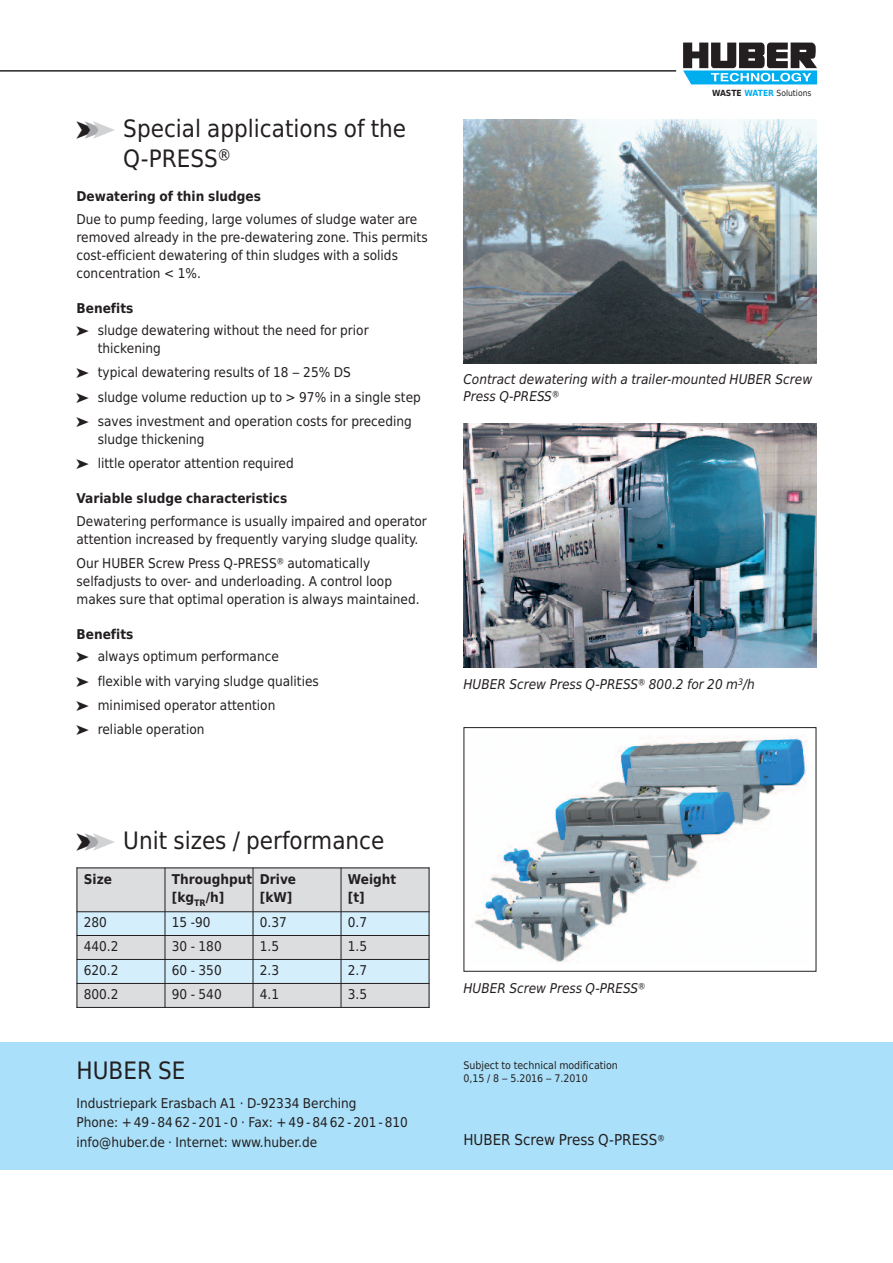
<style>
.page{position:relative;width:893px;height:1263px;background:#fff}
.page>*{position:absolute;margin:0;border:0;box-sizing:border-box;transform-origin:0 0}
.t1{font:24px/30px "Huber Tec";color:#231f20}
.t2{font:15px "Huber Tec";color:#231f20}
.t3{font:13.5px/18px "Huber Tec";color:#231f20}
.t4{font:italic 13.5px/16.5px "Huber Tec";color:#231f20}
.t5{font:700 13.5px/18px "Huber Tec";color:#231f20}
.t6{font:10.5px/13.5px "Huber Tec";color:#231f20}
.t7{font:8.55px "Huber Tec";color:#231f20}
.s1{color:#a8a9ad}
.s2{color:#d1d2d4}
.s3{font-weight:700}
.s4{font-weight:700;color:#00aeef}
.s5{font-size:13.5px}
</style>
<div class="page">
<svg style="left:683px;top:43px;width:134px;height:41px"></svg>
<hr style="left:0;top:71px;width:676px;height:1px;background:#231f20">
<div style="left:0;top:1042px;width:893px;height:127px;background:#aae0f9"></div>
<div style="left:77px;top:867px;width:88px;height:45px;background:#dcdddf"></div>
<div style="left:165px;top:867px;width:88px;height:45px;background:#dcdddf"></div>
<div style="left:253px;top:867px;width:88px;height:45px;background:#dcdddf"></div>
<div style="left:341px;top:867px;width:88px;height:45px;background:#dcdddf"></div>
<div style="left:77px;top:912px;width:88px;height:23px;background:#d4effb"></div>
<div style="left:165px;top:912px;width:88px;height:23px;background:#d4effb"></div>
<div style="left:253px;top:912px;width:88px;height:23px;background:#d4effb"></div>
<div style="left:341px;top:912px;width:88px;height:23px;background:#d4effb"></div>
<div style="left:77px;top:935px;width:88px;height:24px;background:#dcdddf"></div>
<div style="left:165px;top:935px;width:88px;height:24px;background:#dcdddf"></div>
<div style="left:253px;top:935px;width:88px;height:24px;background:#dcdddf"></div>
<div style="left:341px;top:935px;width:88px;height:24px;background:#dcdddf"></div>
<div style="left:77px;top:959px;width:88px;height:24px;background:#d4effb"></div>
<div style="left:165px;top:959px;width:88px;height:24px;background:#d4effb"></div>
<div style="left:253px;top:959px;width:88px;height:24px;background:#d4effb"></div>
<div style="left:341px;top:959px;width:88px;height:24px;background:#d4effb"></div>
<div style="left:77px;top:983px;width:88px;height:25px;background:#dcdddf"></div>
<div style="left:165px;top:983px;width:88px;height:25px;background:#dcdddf"></div>
<div style="left:253px;top:983px;width:88px;height:25px;background:#dcdddf"></div>
<div style="left:341px;top:983px;width:88px;height:25px;background:#dcdddf"></div>
<hr style="left:77px;top:867px;width:1px;height:141px;background:#231f20">
<hr style="left:165px;top:867px;width:1px;height:141px;background:#231f20">
<hr style="left:253px;top:867px;width:1px;height:141px;background:#231f20">
<hr style="left:341px;top:867px;width:1px;height:141px;background:#231f20">
<hr style="left:429px;top:867px;width:1px;height:141px;background:#231f20">
<hr style="left:77px;top:867px;width:352px;height:1px;background:#231f20">
<hr style="left:77px;top:911px;width:352px;height:1px;background:#231f20">
<hr style="left:77px;top:935px;width:352px;height:1px;background:#231f20">
<hr style="left:77px;top:959px;width:352px;height:1px;background:#231f20">
<hr style="left:77px;top:983px;width:352px;height:1px;background:#231f20">
<hr style="left:77px;top:1007px;width:352px;height:1px;background:#231f20">
<img style="left:463px;top:119px;width:353px;height:245px">
<img style="left:463px;top:423px;width:353px;height:245px">
<img style="left:471px;top:736px;width:336px;height:227px">
<div style="left:463px;top:727px;width:353px;height:245px;border:1px solid #231f20"></div>
<h1 class="t1" style="left:123px;top:114px;width:284px;text-indent:-47px">➤<span class="s1">➤</span><span class="s2">➤</span> Special applications of the<br>Q-PRESS®</h1>
<p class="t5" style="left:77px;top:188px;width:186px">Dewatering of thin sludges</p>
<p class="t3" style="left:77px;top:210px;width:353px">Due to pump feeding, large volumes of sludge water are removed already in the pre-dewatering zone. This permits cost-efficient dewatering of thin sludges with a solids concentration &lt; 1%.</p>
<p class="t5" style="left:77px;top:299px;width:58px">Benefits</p>
<p class="t3" style="left:98px;top:321px;width:272px;text-indent:-21px">➤ sludge dewatering without the need for prior thickening</p>
<p class="t3" style="left:77px;top:360px;width:346px;line-height:24.5px">➤ typical dewatering results of 18 – 25% DS<br>➤ sludge volume reduction up to &gt; 97% in a single step ➤ saves investment and operation costs for preceding</p>
<p class="t3" style="left:77px;top:427px;width:219px;line-height:24.5px;text-indent:21px">sludge thickening<br>➤ little operator attention required</p>
<p class="t5" style="left:77px;top:490px;width:212px">Variable sludge characteristics</p>
<p class="t3" style="left:77px;top:512px;width:352px">Dewatering performance is usually impaired and operator attention increased by frequently varying sludge quality.</p>
<p class="t3" style="left:77px;top:554px;width:345px">Our HUBER Screw Press Q-PRESS® automatically selfadjusts to over- and underloading. A control loop makes sure that optimal operation is always maintained.</p>
<p class="t5" style="left:77px;top:625px;width:58px">Benefits</p>
<p class="t3" style="left:77px;top:644px;width:244px;line-height:24.5px">➤ always optimum performance<br>➤ flexible with varying sludge qualities ➤ minimised operator attention<br>➤ reliable operation</p>
<p class="t7" style="left:712px;top:86px;width:101px"><span class="s3">WASTE</span> <span class="s4">WATER</span> Solutions</p>
<p class="t4" style="left:463px;top:372px;width:350px">Contract dewatering with a trailer-mounted HUBER Screw<br>Press Q-PRESS®</p>
<p class="t4" style="left:463px;top:676px;width:293px">HUBER Screw Press Q-PRESS® 800.2 for 20 m<sup>3</sup>/h</p>
<h1 class="t1" style="left:77px;top:826px;width:309px">➤<span class="s1">➤</span><span class="s2">➤</span> Unit sizes / performance</h1>
<p class="t5" style="left:84px;top:871px;width:30px">Size</p>
<p class="t5" style="left:172px;top:871px;width:82px">Throughput [kg<sub>TR</sub>/h]</p>
<p class="t5" style="left:260px;top:871px;width:38px">Drive [kW]</p>
<p class="t5" style="left:348px;top:871px;width:50px">Weight [t]</p>
<p class="t3" style="left:84px;top:913px;width:25px">280</p>
<p class="t3" style="left:172px;top:913px;width:40px">15 -90</p>
<p class="t3" style="left:260px;top:913px;width:29px">0.37</p>
<p class="t3" style="left:348px;top:913px;width:21px">0.7</p>
<p class="t3" style="left:84px;top:937px;width:36px">440.2</p>
<p class="t3" style="left:172px;top:937px;width:51px">30 - 180</p>
<p class="t3" style="left:260px;top:937px;width:21px">1.5</p>
<p class="t3" style="left:348px;top:937px;width:21px">1.5</p>
<p class="t3" style="left:84px;top:961px;width:36px">620.2</p>
<p class="t3" style="left:172px;top:961px;width:51px">60 - 350</p>
<p class="t3" style="left:260px;top:961px;width:21px">2.3</p>
<p class="t3" style="left:348px;top:961px;width:21px">2.7</p>
<p class="t3" style="left:84px;top:985px;width:36px">800.2</p>
<p class="t3" style="left:172px;top:985px;width:51px">90 - 540</p>
<p class="t3" style="left:260px;top:985px;width:21px">4.1</p>
<p class="t3" style="left:348px;top:985px;width:21px">3.5</p>
<h1 class="t1" style="left:77px;top:1056px;width:111px">HUBER SE</h1>
<p class="t3" style="left:77px;top:1093px;width:333px;line-height:19.5px">Industriepark Erasbach A1 · D-92334 Berching<br>Phone: +49-8462-201-0 · Fax: +49-8462-201-810 info@huber.de · Internet: www.huber.de</p>
<p class="t4" style="left:463px;top:980px;width:183px">HUBER Screw Press Q-PRESS®</p>
<p class="t6" style="left:463px;top:1058px;width:156px">Subject to technical modification<br>0,15 / 8 – 5.2016 – 7.2010</p>
<p class="t2" style="left:463px;top:1131px;width:203px">HUBER Screw Press Q-PRESS<span class="s5">®</span></p>
</div>
